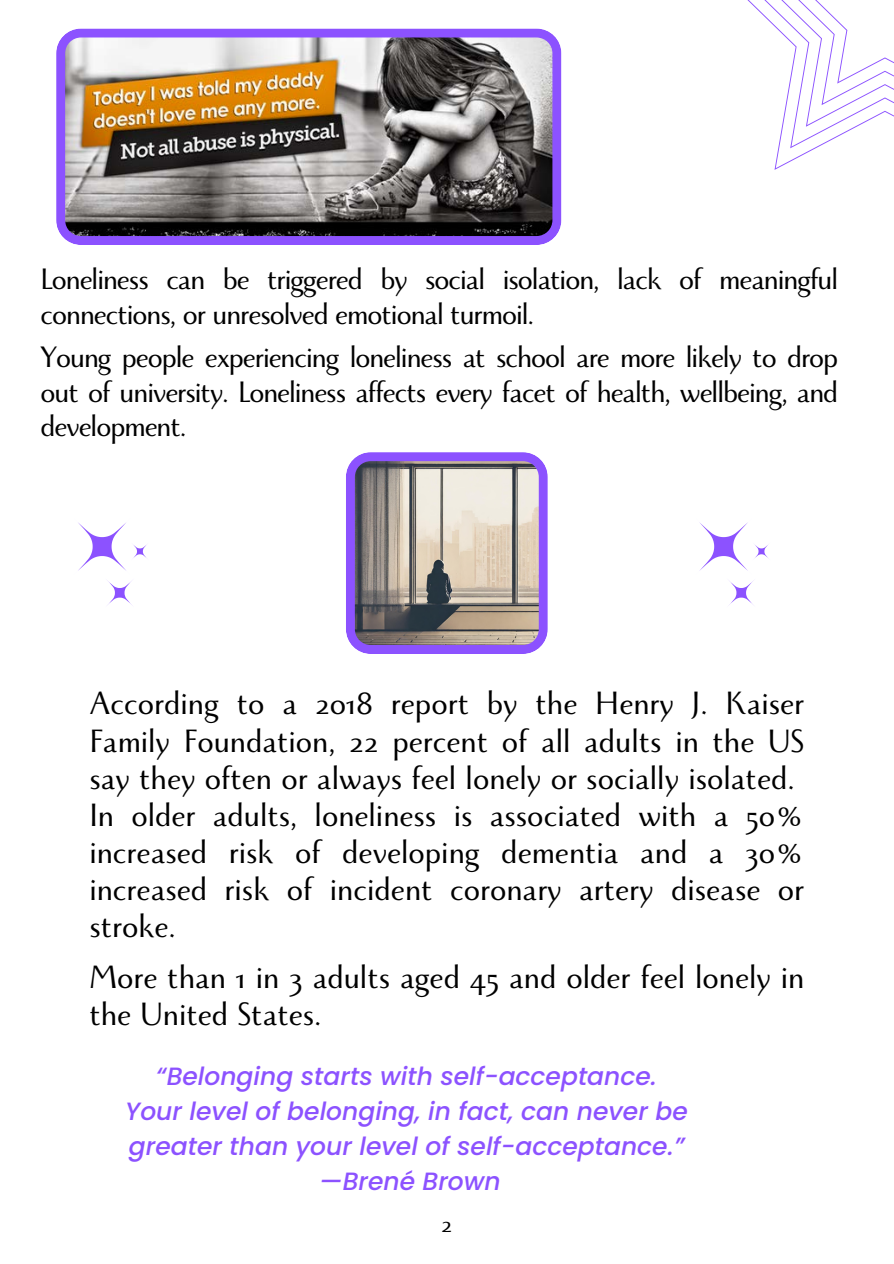
<style>
.page{position:relative;width:894px;height:1264px;background:#fff}
.page>*{position:absolute;margin:0;border:0;box-sizing:border-box;transform-origin:0 0}
.t1{font:36px/37.2px "Monterchi";color:#000}
.t2{font:33px/34.5px "Monterchi";letter-spacing:-.03em;color:#000}
.t3{font:27.15px "Monterchi";color:#000}
.t4{font:italic 500 25.05px/35px "Poppins";color:#8c52ff;text-align:center}
</style>
<div class="page">
<svg style="left:346px;top:452px;width:201px;height:201px;background:#a899aa"></svg>
<svg style="left:747px;top:0;width:146px;height:170px"></svg>
<svg style="left:78px;top:522px;width:69px;height:84px"></svg>
<svg style="left:56px;top:28px;width:505px;height:216px;background:#8c7b81"></svg>
<svg style="left:699px;top:522px;width:70px;height:84px"></svg>
<p class="t2" style="left:41px;top:267px;width:798px">Loneliness can be triggered by social isolation, lack of meaningful connections, or unresolved emotional turmoil.</p>
<p class="t2" style="left:41px;top:345px;width:798px;text-align:justify">Young people experiencing loneliness at school are more likely to drop out of university. Loneliness affects every facet of health, wellbeing, and development.</p>
<p class="t1" style="left:89px;top:690px;width:716px">According to a 2018 report by the Henry J. Kaiser Family Foundation, 22 percent of all adults in the US say they often or always feel lonely or socially isolated.<br>In older adults, loneliness is associated with a 50% increased risk of developing dementia and a 30% increased risk of incident coronary artery disease or stroke.</p>
<p class="t1" style="left:89px;top:964px;width:716px">More than 1 in 3 adults aged 45 and older feel lonely in the United States.</p>
<p class="t4" style="left:125px;top:1058px;width:564px">“Belonging starts with self-acceptance.<br>Your level of belonging, in fact, can never be greater than your level of self-acceptance.” —Brené Brown</p>
<p class="t3" style="left:441px;top:1210px;width:13px">2</p>
</div>
